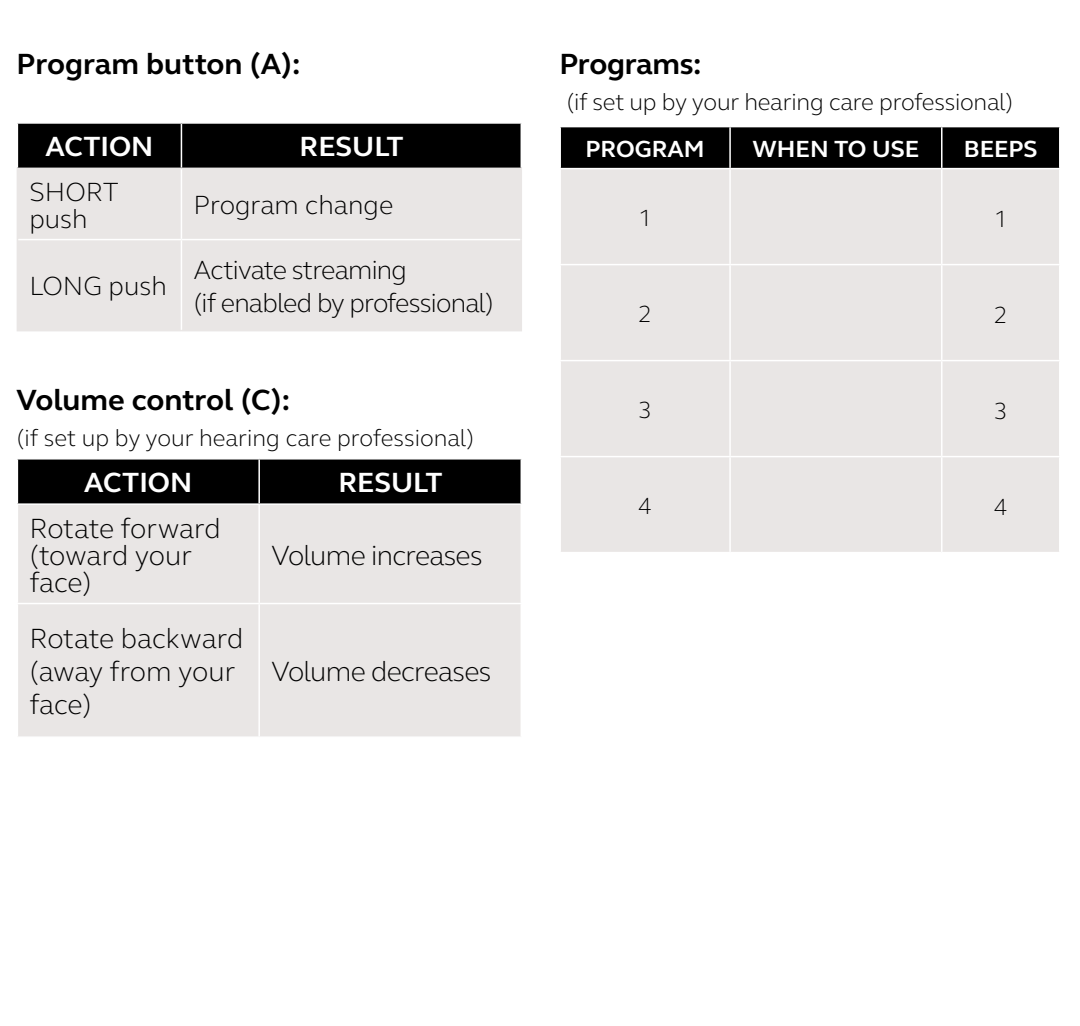
<style>
.page{position:relative;width:1080px;height:1026px;background:#fff}
.page>*{position:absolute;margin:0;border:0;box-sizing:border-box;transform-origin:0 0}
.t1{font:700 30px "GN Elliot";letter-spacing:-.01em;color:#000}
.t2{font:300 28.5px/27px "GN Elliot";letter-spacing:-.02em;color:#000}
.t3{font:700 28.5px "GN Elliot";color:#fff}
.t4{font:300 27px/33px "GN Elliot";letter-spacing:-.03em;color:#000}
.t5{font:300 27px/27px "GN Elliot";color:#000}
.t6{font:300 24px "GN Elliot";letter-spacing:-.01em;color:#000}
.t7{font:700 24px "GN Elliot";color:#fff}
</style>
<div class="page">
<div style="left:18px;top:124px;width:503px;height:44px;background:#000"></div>
<div style="left:18px;top:169px;width:503px;height:161px;background:#e9e6e5"></div>
<hr style="left:18px;top:239px;width:163px;height:1px;background:#fff">
<hr style="left:181px;top:239px;width:340px;height:1px;background:#fff">
<hr style="left:181px;top:124px;width:1px;height:44px;background:#fff">
<hr style="left:181px;top:169px;width:1px;height:70px;background:#fff">
<hr style="left:181px;top:240px;width:1px;height:90px;background:#fff">
<hr style="left:17px;top:168px;width:164px;height:1px;background:#e9e6e5">
<hr style="left:17px;top:169px;width:1px;height:71px;background:#e9e6e5">
<hr style="left:181px;top:168px;width:341px;height:1px;background:#e9e6e5">
<hr style="left:521px;top:169px;width:1px;height:71px;background:#e9e6e5">
<hr style="left:17px;top:240px;width:1px;height:90px;background:#e9e6e5">
<hr style="left:521px;top:240px;width:1px;height:90px;background:#e9e6e5">
<hr style="left:17px;top:330px;width:164px;height:1px;background:#e9e6e5">
<hr style="left:181px;top:330px;width:341px;height:1px;background:#e9e6e5">
<div style="left:18px;top:460px;width:503px;height:43px;background:#000"></div>
<div style="left:18px;top:505px;width:503px;height:231px;background:#e9e6e5"></div>
<hr style="left:17px;top:603px;width:242px;height:1px;background:#fff">
<hr style="left:259px;top:603px;width:263px;height:1px;background:#fff">
<hr style="left:258px;top:460px;width:2px;height:43px;background:#fff">
<hr style="left:258px;top:505px;width:2px;height:98px;background:#fff">
<hr style="left:258px;top:604px;width:2px;height:132px;background:#fff">
<div style="left:561px;top:127px;width:498px;height:41px;background:#000"></div>
<div style="left:561px;top:169px;width:498px;height:383px;background:#e9e6e5"></div>
<hr style="left:559px;top:264px;width:171px;height:1px;background:#fff">
<hr style="left:559px;top:360px;width:171px;height:1px;background:#fff">
<hr style="left:559px;top:456px;width:171px;height:1px;background:#fff">
<hr style="left:729px;top:457px;width:2px;height:95px;background:#fff">
<hr style="left:729px;top:361px;width:2px;height:95px;background:#fff">
<hr style="left:730px;top:456px;width:212px;height:1px;background:#fff">
<hr style="left:729px;top:265px;width:2px;height:95px;background:#fff">
<hr style="left:730px;top:360px;width:212px;height:1px;background:#fff">
<hr style="left:729px;top:169px;width:2px;height:95px;background:#fff">
<hr style="left:730px;top:264px;width:212px;height:1px;background:#fff">
<hr style="left:729px;top:127px;width:2px;height:41px;background:#fff">
<hr style="left:941px;top:127px;width:2px;height:41px;background:#fff">
<hr style="left:941px;top:169px;width:2px;height:95px;background:#fff">
<hr style="left:942px;top:264px;width:119px;height:1px;background:#fff">
<hr style="left:941px;top:265px;width:2px;height:95px;background:#fff">
<hr style="left:942px;top:360px;width:119px;height:1px;background:#fff">
<hr style="left:941px;top:361px;width:2px;height:95px;background:#fff">
<hr style="left:942px;top:456px;width:119px;height:1px;background:#fff">
<hr style="left:941px;top:457px;width:2px;height:95px;background:#fff">
<p class="t1" style="left:17px;top:44px;width:285px">Program button (A):</p>
<p class="t3" style="left:45px;top:128px;width:109px">ACTION</p>
<p class="t3" style="left:300px;top:128px;width:106px">RESULT</p>
<p class="t5" style="left:29px;top:177px;width:91px">SHORT push</p>
<p class="t5" style="left:193px;top:191px;width:201px">Program change</p>
<p class="t5" style="left:29px;top:272px;width:139px">LONG push</p>
<p class="t4" style="left:193px;top:252px;width:302px">Activate streaming<br>(if enabled by professional)</p>
<p class="t1" style="left:17px;top:380px;width:275px">Volume control (C):</p>
<p class="t6" style="left:17px;top:422px;width:459px">(if set up by your hearing care professional)</p>
<p class="t3" style="left:84px;top:463px;width:109px">ACTION</p>
<p class="t3" style="left:338px;top:463px;width:106px">RESULT</p>
<p class="t2" style="left:29px;top:514px;width:193px">Rotate forward (toward your face)</p>
<p class="t2" style="left:271px;top:540px;width:213px">Volume increases</p>
<p class="t2" style="left:29px;top:621px;width:215px;line-height:33px">Rotate backward (away from your face)</p>
<p class="t2" style="left:271px;top:657px;width:222px">Volume decreases</p>
<p class="t1" style="left:559px;top:44px;width:144px">Programs:</p>
<p class="t6" style="left:566px;top:86px;width:449px">(if set up by your hearing care professional)</p>
<p class="t7" style="left:586px;top:132px;width:121px">PROGRAM</p>
<p class="t7" style="left:753px;top:132px;width:168px">WHEN TO USE</p>
<p class="t7" style="left:964px;top:132px;width:75px">BEEPS</p>
<p class="t6" style="left:638px;top:201px;width:15px">1</p>
<p class="t6" style="left:994px;top:203px;width:15px">1</p>
<p class="t6" style="left:638px;top:297px;width:15px">2</p>
<p class="t6" style="left:994px;top:299px;width:15px">2</p>
<p class="t6" style="left:638px;top:393px;width:15px">3</p>
<p class="t6" style="left:994px;top:395px;width:15px">3</p>
<p class="t6" style="left:638px;top:489px;width:15px">4</p>
<p class="t6" style="left:994px;top:491px;width:15px">4</p>
</div>
